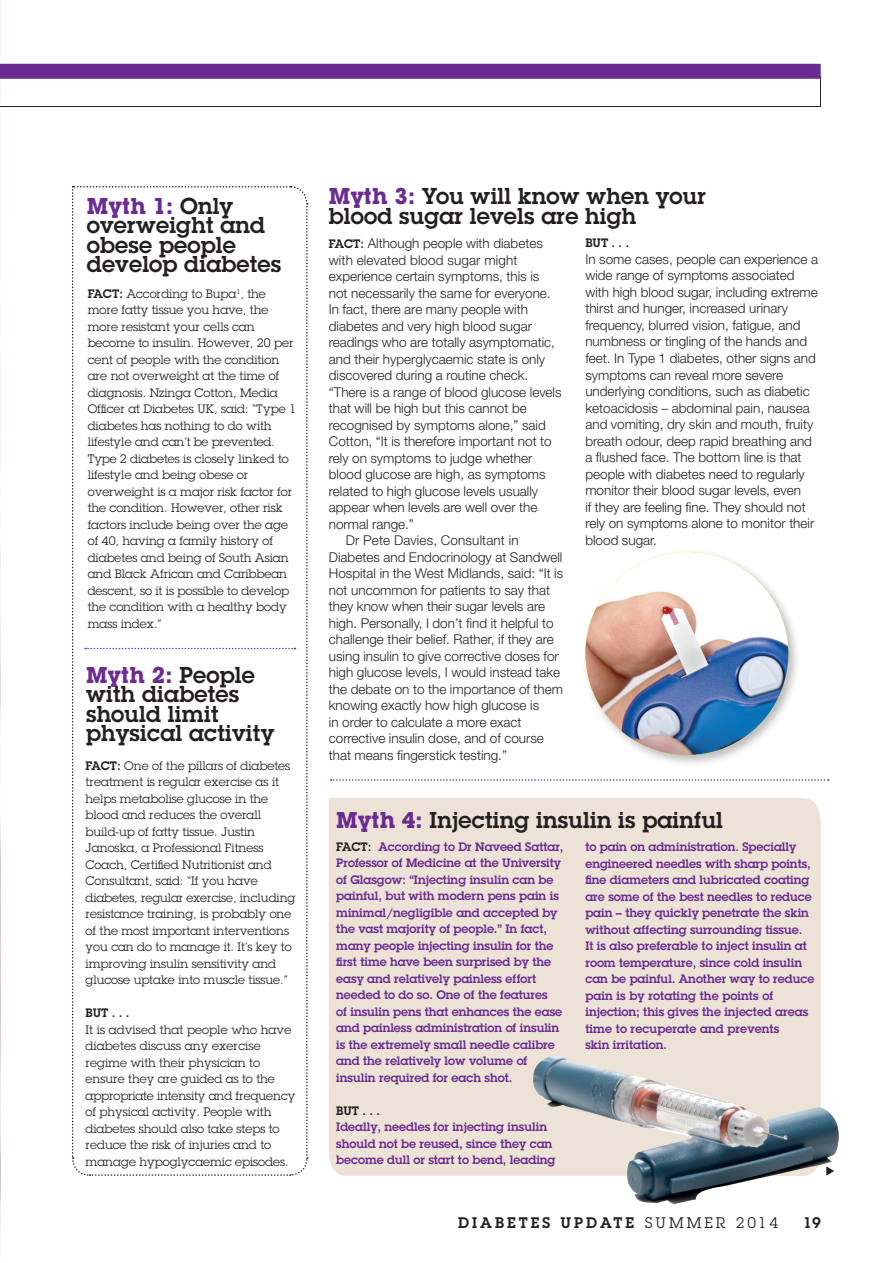
<style>
.page{position:relative;width:893px;height:1263px;background:#fff}
.page>*{position:absolute;margin:0;border:0;box-sizing:border-box;transform-origin:0 0}
.BOX_TEXT_HEADER_STYL{font:600 22.5px/19.5px "Lubalin Graph";letter-spacing:.01em;color:#231f20}
.t1{font:600 15px "Lubalin Graph";letter-spacing:.2em;color:#231f20}
.CROSSHEAD{font:300 13.5px/16.5px "Helvetica Neue LT Std";color:#231f20}
.BOX_TEXT_STYLE_2{font:12px/16.5px "Lubalin Graph";color:#231f20}
.BOX_TEXT_STYLE_2-2{font:600 12px/16.5px "Lubalin Graph";color:#6a2c91}
.BOX_TEXT_STYLE_2-3{font:600 12px "Lubalin Graph";color:#231f20}
.s1{font-family:"Lubalin Graph IT Cby BT";font-weight:700;color:#6a2c91}
.s2{font-weight:600}
.s3{font-family:"Lubalin Graph";font-weight:600;font-size:12px}
.s4{color:#231f20}
.s5{font-weight:400}
</style>
<div class="page">
<img style="left:0;top:0;width:1px;height:1232px">
<div style="left:329px;top:798px;width:492px;height:378px;background:#ece2d5"></div>
<svg style="left:331px;top:779px;width:498px;height:2px"></svg>
<svg style="left:0;top:79px;width:821px;height:28px"></svg>
<div style="left:0;top:64px;width:821px;height:15px;background:#6a2c91"></div>
<svg style="left:71px;top:186px;width:237px;height:990px"></svg>
<img style="left:532px;top:1056px;width:307px;height:148px">
<div style="left:581px;top:548px;width:220px;height:219px;background:#231f20;opacity:.3"></div>
<img style="left:585px;top:552px;width:203px;height:203px;border-radius:101px">
<svg style="left:826px;top:1166px;width:8px;height:9px"></svg>
<p class="BOX_TEXT_HEADER_STYL" style="left:87px;top:196px;width:196px"><span class="s1">Myth 1:</span> Only overweight and obese people develop diabetes</p>
<p class="BOX_TEXT_STYLE_2" style="left:88px;top:285px;width:210px"><span class="s2">FACT:</span> According to Bupa<sup>1</sup>, the more fatty tissue you have, the more resistant your cells can become to insulin. However, 20 per cent of people with the condition are not overweight at the time of diagnosis. Nzinga Cotton, Media<br>Officer at Diabetes UK, said: “Type 1 diabetes has nothing to do with lifestyle and can’t be prevented.<br>Type 2 diabetes is closely linked to lifestyle and being obese or overweight is a major risk factor for the condition. However, other risk factors include being over the age of 40, having a family history of diabetes and being of South Asian and Black African and Caribbean descent, so it is possible to develop the condition with a healthy body mass index.”</p>
<p class="BOX_TEXT_HEADER_STYL" style="left:86px;top:665px;width:190px"><span class="s1">Myth 2:</span> People with diabetes should limit physical activity</p>
<p class="BOX_TEXT_STYLE_2" style="left:86px;top:757px;width:211px"><span class="s2">FACT:</span> One of the pillars of diabetes treatment is regular exercise as it helps metabolise glucose in the blood and reduces the overall build-up of fatty tissue. Justin Janoska, a Professional Fitness Coach, Certified Nutritionist and Consultant, said: “If you have diabetes, regular exercise, including resistance training, is probably one of the most important interventions you can do to manage it. It’s key to improving insulin sensitivity and glucose uptake into muscle tissue.”</p>
<p class="BOX_TEXT_STYLE_2-3" style="left:86px;top:1005px;width:45px">BUT . . .</p>
<p class="BOX_TEXT_STYLE_2" style="left:86px;top:1021px;width:211px">It is advised that people who have diabetes discuss any exercise regime with their physician to ensure they are guided as to the appropriate intensity and frequency of physical activity. People with diabetes should also take steps to reduce the risk of injuries and to manage hypoglycaemic episodes.</p>
<p class="BOX_TEXT_HEADER_STYL" style="left:329px;top:186px;width:379px"><span class="s1">Myth 3:</span> You will know when your blood sugar levels are high</p>
<p class="BOX_TEXT_STYLE_2-3" style="left:585px;top:235px;width:45px">BUT . . .</p>
<p class="CROSSHEAD" style="left:585px;top:251px;width:234px">In some cases, people can experience a wide range of symptoms associated with high blood sugar, including extreme thirst and hunger, increased urinary frequency, blurred vision, fatigue, and numbness or tingling of the hands and feet. In Type 1 diabetes, other signs and symptoms can reveal more severe underlying conditions, such as diabetic ketoacidosis – abdominal pain, nausea and vomiting, dry skin and mouth, fruity breath odour, deep rapid breathing and a flushed face. The bottom line is that people with diabetes need to regularly monitor their blood sugar levels, even</p>
<p class="CROSSHEAD" style="left:585px;top:498px;width:230px">if they are feeling fine. They should not rely on symptoms alone to monitor their blood sugar.</p>
<p class="CROSSHEAD" style="left:329px;top:235px;width:216px"><span class="s3">FACT:</span> Although people with diabetes with elevated blood sugar might experience certain symptoms, this is</p>
<p class="CROSSHEAD" style="left:329px;top:284px;width:228px">not necessarily the same for everyone.<br>In fact, there are many people with diabetes and very high blood sugar readings who are totally asymptomatic, and their hyperglycaemic state is only discovered during a routine check.</p>
<p class="CROSSHEAD" style="left:329px;top:383px;width:234px">“There is a range of blood glucose levels that will be high but this cannot be recognised by symptoms alone,” said Cotton, “It is therefore important not to rely on symptoms to judge whether blood glucose are high, as symptoms related to high glucose levels usually appear when levels are well over the normal range.”</p>
<p class="CROSSHEAD" style="left:329px;top:532px;width:236px;text-indent:17px">Dr Pete Davies, Consultant in Diabetes and Endocrinology at Sandwell Hospital in the West Midlands, said: “It is not uncommon for patients to say that they know when their sugar levels are high. Personally, I don’t find it helpful to challenge their belief. Rather, if they are using insulin to give corrective doses for high glucose levels, I would instead take the debate on to the importance of them knowing exactly how high glucose is<br>in order to calculate a more exact corrective insulin dose, and of course that means fingerstick testing.”</p>
<p class="BOX_TEXT_HEADER_STYL" style="left:336px;top:809px;width:388px"><span class="s1">Myth 4:</span> Injecting insulin is painful</p>
<p class="BOX_TEXT_STYLE_2-2" style="left:585px;top:839px;width:230px">to pain on administration. Specially engineered needles with sharp points, fine diameters and lubricated coating are some of the best needles to reduce pain – they quickly penetrate the skin without affecting surrounding tissue.<br>It is also preferable to inject insulin at room temperature, since cold insulin can be painful. Another way to reduce pain is by rotating the points of injection; this gives the injected areas time to recuperate and prevents</p>
<p class="BOX_TEXT_STYLE_2-2" style="left:585px;top:1037px;width:83px">skin irritation.</p>
<p class="BOX_TEXT_STYLE_2-2" style="left:336px;top:838px;width:229px"><span class="s4">FACT:</span> According to Dr Naveed Sattar, Professor of Medicine at the University of Glasgow: “Injecting insulin can be painful, but with modern pens pain is minimal/negligible and accepted by the vast majority of people.” In fact, many people injecting insulin for the first time have been surprised by the easy and relatively painless effort needed to do so. One of the features<br>of insulin pens that enhances the ease and painless administration of insulin is the extremely small needle calibre and the relatively low volume of insulin required for each shot.</p>
<p class="BOX_TEXT_STYLE_2-3" style="left:336px;top:1102px;width:45px">BUT . . .</p>
<p class="BOX_TEXT_STYLE_2-2" style="left:336px;top:1119px;width:221px">Ideally, needles for injecting insulin should not be reused, since they can become dull or start to bend, leading</p>
<p class="t1" style="left:458px;top:1213px;width:322px">DIABETES UPDATE <span class="s5">SUMMER 2014</span></p>
<p class="t1" style="left:803px;top:1213px;width:19px">19</p>
</div>
